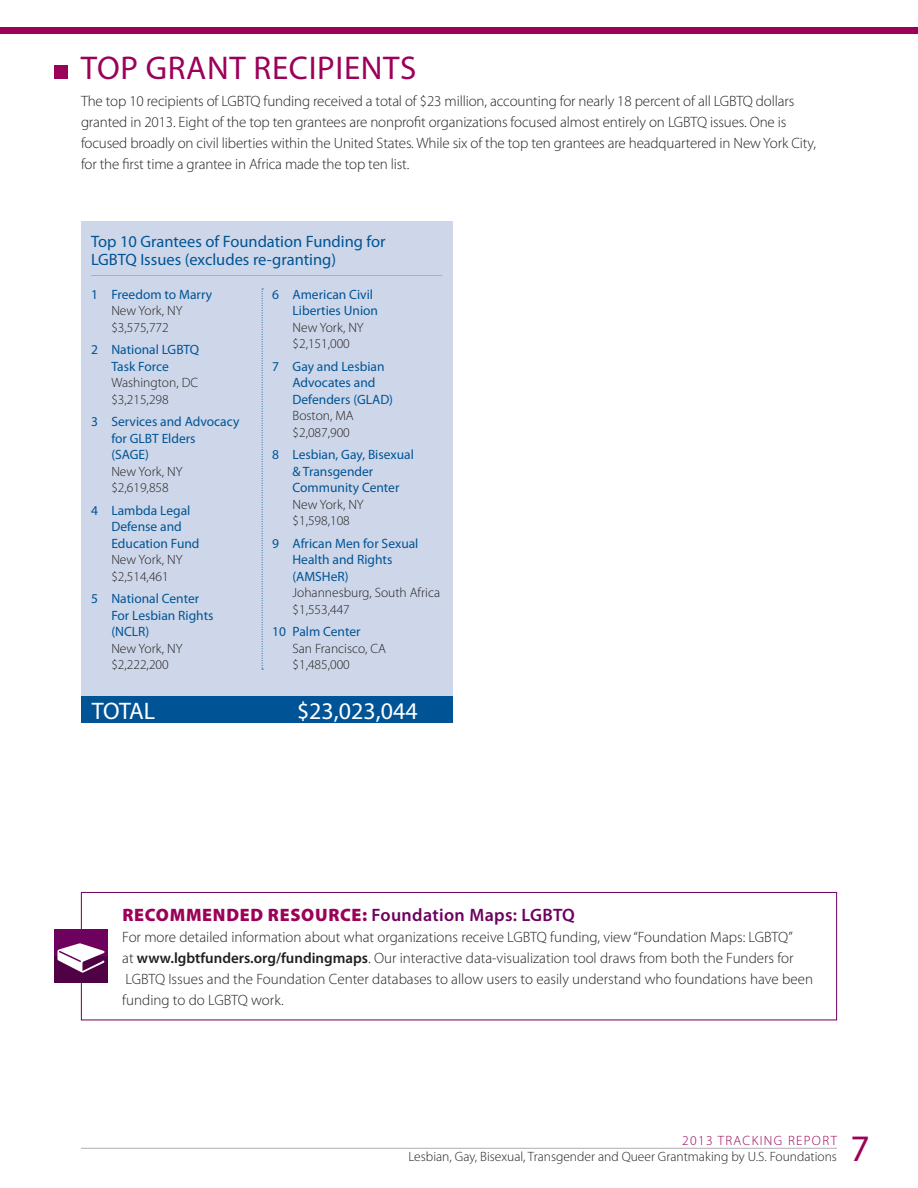
<style>
.page{position:relative;width:918px;height:1188px;background:#fff}
.page>*{position:absolute;margin:0;border:0;box-sizing:border-box;transform-origin:0 0}
.t1{font:37.5px "Myriad Pro";color:#9c0159}
.t2{font:33px "Myriad Pro";letter-spacing:.02em;color:#9c0159}
.t3{font:24px "Myriad Pro";color:#fff}
.t4{font:900 18px "Myriad Pro";letter-spacing:.04em;color:#9c0159}
.t5{font:16.5px/18px "Myriad Pro";color:#005495}
.t6{font:300 15px/21px "Myriad Pro";letter-spacing:-.01em;color:#231f20}
.t7{font:13.5px/16.5px "Myriad Pro";color:#005495}
.t8{font:300 13.5px/16.5px "Myriad Pro";color:#231f20}
.t9{font:300 13.5px "Myriad Pro";letter-spacing:.1em;color:#9c0159}
.s1{font-weight:600;color:#6e015e}
.s2{font-weight:600}
</style>
<div class="page">
<hr style="left:81px;top:1148px;width:756px;height:1px;background:#aeafb3">
<div style="left:0;top:27px;width:918px;height:7px;background:#9c0159"></div>
<div style="left:54px;top:65px;width:14px;height:14px;background:#9c0159"></div>
<div style="left:81px;top:221px;width:371px;height:475px;background:#ced7e9"></div>
<svg style="left:262px;top:289px;width:1px;height:381px"></svg>
<hr style="left:91px;top:275px;width:351px;height:1px;background:#aeafb3">
<div style="left:81px;top:696px;width:371px;height:27px;background:#005495"></div>
<div style="left:81px;top:892px;width:756px;height:128px;border:1px solid #6e015e"></div>
<div style="left:54px;top:929px;width:54px;height:54px;background:#6e015e"></div>
<div style="left:54px;top:956px;width:54px;height:27px;background:#500045"></div>
<svg style="left:57px;top:943px;width:48px;height:30px"></svg>
<h2 class="t2" style="left:81px;top:47px;width:337px">TOP GRANT RECIPIENTS</h2>
<p class="t6" style="left:81px;top:90px;width:736px">The top 10 recipients of LGBTQ funding received a total of $23 million, accounting for nearly 18 percent of all LGBTQ dollars granted in 2013. Eight of the top ten grantees are nonprofit organizations focused almost entirely on LGBTQ issues. One is focused broadly on civil liberties within the United States. While six of the top ten grantees are headquartered in New York City, for the first time a grantee in Africa made the top ten list.</p>
<p class="t5" style="left:91px;top:232px;width:296px">Top 10 Grantees of Foundation Funding for<br>LGBTQ Issues (excludes re-granting)</p>
<p class="t7" style="left:91px;top:286px;width:123px">1 Freedom to Marry</p>
<p class="t8" style="left:111px;top:302px;width:73px">New York, NY $3,575,772</p>
<p class="t7" style="left:111px;top:341px;width:89px;text-indent:-20px">2 National LGBTQ<br>Task Force</p>
<p class="t8" style="left:111px;top:374px;width:88px">Washington, DC $3,215,298</p>
<p class="t7" style="left:111px;top:413px;width:130px;text-indent:-20px">3 Services and Advocacy for GLBT Elders<br>(SAGE)</p>
<p class="t8" style="left:111px;top:463px;width:73px">New York, NY $2,619,858</p>
<p class="t7" style="left:111px;top:502px;width:90px;text-indent:-20px">4 Lambda Legal<br>Defense and<br>Education Fund</p>
<p class="t8" style="left:111px;top:551px;width:73px">New York, NY $2,514,461</p>
<p class="t7" style="left:111px;top:590px;width:104px;text-indent:-20px">5 National Center<br>For Lesbian Rights (NCLR)</p>
<p class="t8" style="left:111px;top:640px;width:73px">New York, NY $2,222,200</p>
<p class="t7" style="left:293px;top:286px;width:87px;text-indent:-20px">6 American Civil<br>Liberties Union</p>
<p class="t8" style="left:293px;top:319px;width:73px">New York, NY $2,151,000</p>
<p class="t7" style="left:293px;top:358px;width:102px;text-indent:-20px">7 Gay and Lesbian<br>Advocates and<br>Defenders (GLAD)</p>
<p class="t8" style="left:293px;top:407px;width:63px">Boston, MA $2,087,900</p>
<p class="t7" style="left:293px;top:446px;width:123px;text-indent:-20px">8 Lesbian, Gay, Bisexual &amp; Transgender<br>Community Center</p>
<p class="t8" style="left:293px;top:496px;width:73px">New York, NY $1,598,108</p>
<p class="t7" style="left:293px;top:535px;width:127px;text-indent:-20px">9 African Men for Sexual<br>Health and Rights (AMSHeR)</p>
<p class="t8" style="left:293px;top:584px;width:149px">Johannesburg, South Africa $1,553,447</p>
<p class="t7" style="left:272px;top:623px;width:90px">10 Palm Center</p>
<p class="t8" style="left:293px;top:640px;width:95px">San Francisco, CA $1,485,000</p>
<h3 class="t3" style="left:92px;top:696px;width:65px">TOTAL</h3>
<h3 class="t3" style="left:297px;top:696px;width:122px">$23,023,044</h3>
<p class="t4" style="left:122px;top:903px;width:454px">RECOMMENDED RESOURCE: <span class="s1">Foundation Maps: LGBTQ</span></p>
<p class="t6" style="left:122px;top:926px;width:692px">For more detailed information about what organizations receive LGBTQ funding, view “Foundation Maps: LGBTQ”<br>at <span class="s2">www.lgbtfunders.org/fundingmaps</span>. Our interactive data-visualization tool draws from both the Funders for LGBTQ Issues and the Foundation Center databases to allow users to easily understand who foundations have been funding to do LGBTQ work.</p>
<p class="t9" style="left:682px;top:1132px;width:156px">2013 TRACKING REPORT</p>
<p class="t8" style="left:409px;top:1148px;width:430px">Lesbian, Gay, Bisexual, Transgender and Queer Grantmaking by U.S. Foundations</p>
<h1 class="t1" style="left:850px;top:1125px;width:21px">7</h1>
</div>
